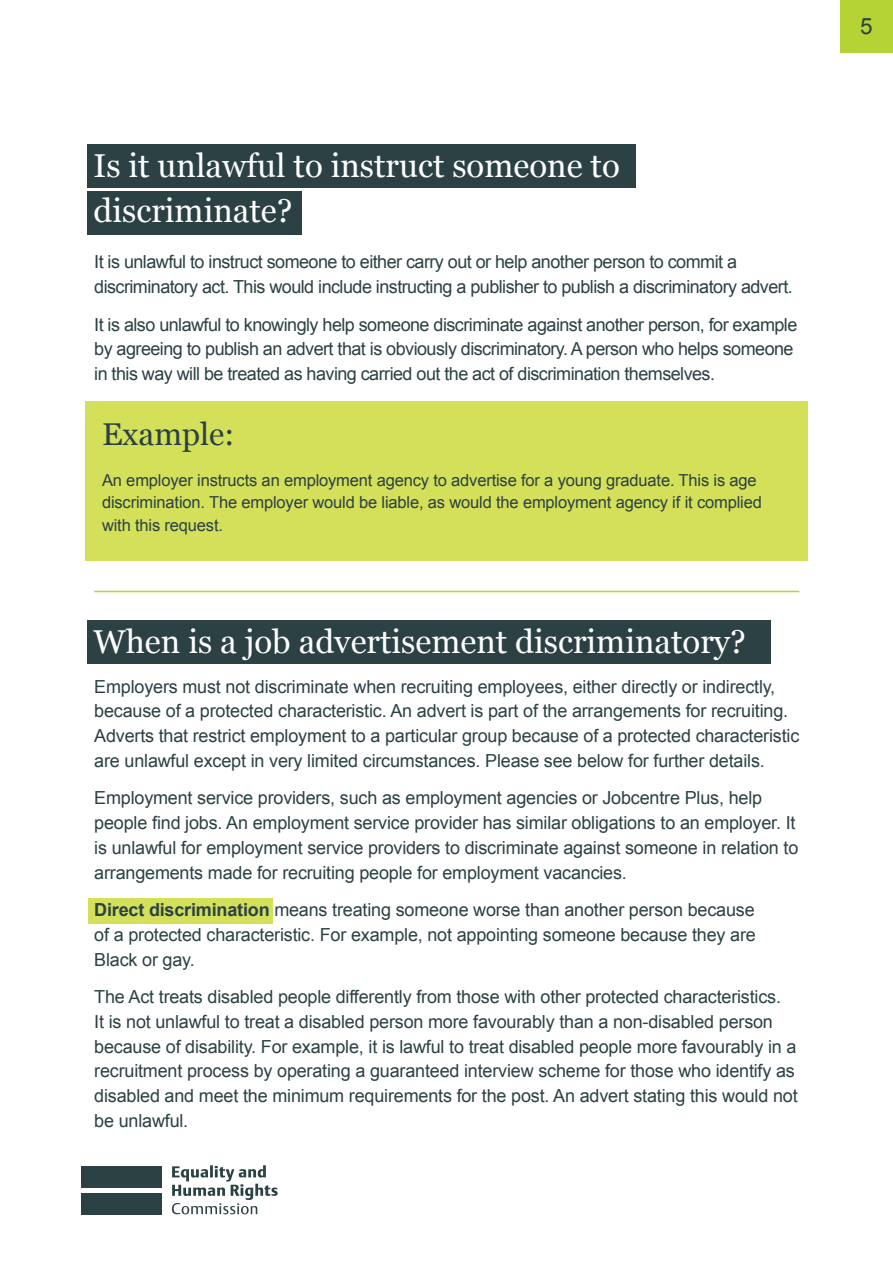
<style>
.page{position:relative;width:893px;height:1263px;background:#fff}
.page>*{position:absolute;margin:0;border:0;box-sizing:border-box;transform-origin:0 0}
.t1{font:33px/45px "Georgia";color:#fff}
.t2{font:31.5px "Georgia";color:#2b4144}
.t3{font:22.5px "Arial";color:#2b4144}
.t4{font:18px/24.8px "Arial";letter-spacing:-.01em;color:#2b4144}
.t5{font:18px/24.8px "Arial";letter-spacing:-.03em;color:#2b4144}
.t6{font:16.5px/22.5px "Arial";letter-spacing:-.01em;color:#2b4144}
.s1{font-weight:700}
</style>
<div class="page">
<div style="left:88px;top:898px;width:185px;height:25px;background:#d4e05a"></div>
<div style="left:840px;top:0;width:53px;height:53px;background:#b5d334"></div>
<div style="left:87px;top:145px;width:549px;height:43px;background:#2b4144"></div>
<div style="left:87px;top:191px;width:215px;height:43px;background:#2b4144"></div>
<div style="left:87px;top:620px;width:683px;height:44px;background:#2b4144"></div>
<hr style="left:94px;top:591px;width:705px;height:1px;background:#b5d334">
<div style="left:85px;top:401px;width:723px;height:160px;background:#d4e05a"></div>
<div style="left:81px;top:1166px;width:81px;height:22px;background:#2b4144"></div>
<div style="left:81px;top:1193px;width:81px;height:21px;background:#2b4144"></div>
<svg style="left:172px;top:1165px;width:106px;height:49px"></svg>
<h1 class="t1" style="left:94px;top:141px;width:528px">Is it unlawful to instruct someone to discriminate?</h1>
<p class="t5" style="left:94px;top:250px;width:700px">It is unlawful to instruct someone to either carry out or help another person to commit a discriminatory act. This would include instructing a publisher to publish a discriminatory advert.</p>
<p class="t5" style="left:94px;top:312px;width:705px">It is also unlawful to knowingly help someone discriminate against another person, for example by agreeing to publish an advert that is obviously discriminatory. A person who helps someone in this way will be treated as having carried out the act of discrimination themselves.</p>
<h2 class="t2" style="left:102px;top:411px;width:134px">Example:</h2>
<p class="t6" style="left:102px;top:469px;width:661px">An employer instructs an employment agency to advertise for a young graduate. This is age discrimination. The employer would be liable, as would the employment agency if it complied with this request.</p>
<h1 class="t1" style="left:94px;top:617px;width:654px">When is a job advertisement discriminatory?</h1>
<p class="t4" style="left:94px;top:674px;width:707px">Employers must not discriminate when recruiting employees, either directly or indirectly, because of a protected characteristic. An advert is part of the arrangements for recruiting.<br>Adverts that restrict employment to a particular group because of a protected characteristic are unlawful except in very limited circumstances. Please see below for further details.</p>
<p class="t4" style="left:94px;top:786px;width:706px">Employment service providers, such as employment agencies or Jobcentre Plus, help people find jobs. An employment service provider has similar obligations to an employer. It is unlawful for employment service providers to discriminate against someone in relation to arrangements made for recruiting people for employment vacancies.</p>
<p class="t4" style="left:94px;top:898px;width:663px;text-align:justify"><span class="s1">Direct discrimination</span> means treating someone worse than another person because of a protected characteristic. For example, not appointing someone because they are Black or gay.</p>
<p class="t4" style="left:94px;top:985px;width:705px">The Act treats disabled people differently from those with other protected characteristics.<br>It is not unlawful to treat a disabled person more favourably than a non-disabled person because of disability. For example, it is lawful to treat disabled people more favourably in a recruitment process by operating a guaranteed interview scheme for those who identify as disabled and meet the minimum requirements for the post. An advert stating this would not be unlawful.</p>
<p class="t3" style="left:860px;top:12px;width:14px">5</p>
</div>
